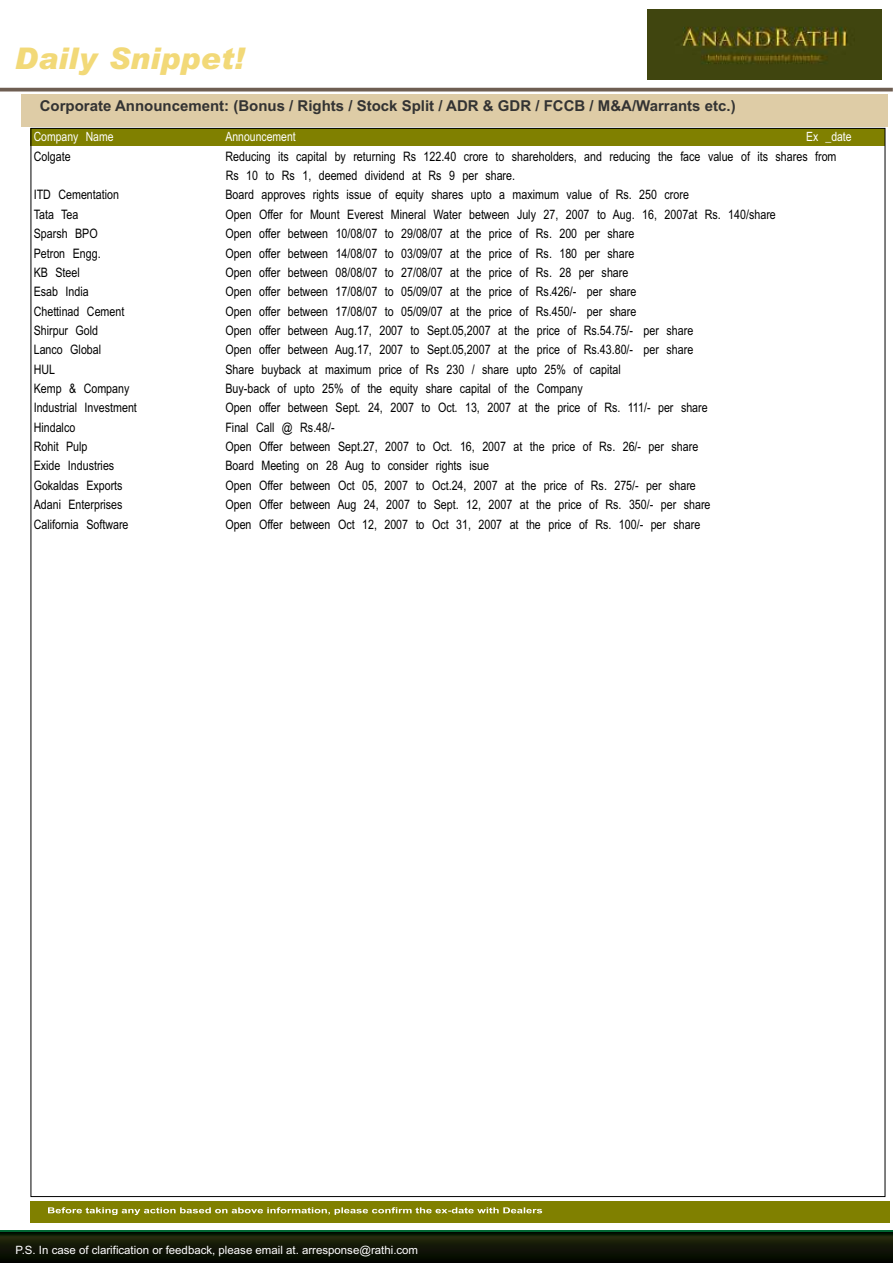
<style>
.page{position:relative;width:893px;height:1263px;background:#fff}
.page>*{position:absolute;margin:0;border:0;box-sizing:border-box;transform-origin:0 0}
.t1{font:italic 900 29.85px "Arial";letter-spacing:.005em;color:#f2d978}
.t2{font:700 15px "Arial";color:#333}
.t3{font:13.05px/19.4px "Arial Narrow";color:#000}
.t4{font:12.75px "Arial Narrow";color:#fff}
.t5{font:11.4px "Arial";color:#fff}
</style>
<div class="page">
<div style="left:31px;top:129px;width:854px;height:17px;background:#808000"></div>
<div style="left:21px;top:94px;width:866px;height:32px;background:#decca6"></div>
<div style="left:31px;top:1201px;width:858px;height:21px;background:#808000"></div>
<svg style="left:48px;top:1207px;width:494px;height:8px"></svg>
<svg style="left:0;top:1231px;width:893px;height:32px;background:#0f1807"></svg>
<hr style="left:0;top:88px;width:893px;height:3px;background:#6e5e52">
<img style="left:647px;top:9px;width:234px;height:71px">
<h1 class="t1" style="left:15px;top:47px;width:231px">Daily Snippet!</h1>
<p class="t2" style="left:40px;top:100px;width:697px">Corporate Announcement: (Bonus / Rights / Stock Split / ADR &amp; GDR / FCCB / M&amp;A/Warrants etc.)</p>
<p class="t4" style="left:34px;top:132px;width:81px">Company Name</p>
<p class="t4" style="left:225px;top:132px;width:72px">Announcement</p>
<p class="t4" style="left:806px;top:132px;width:47px">Ex _date</p>
<p class="t3" style="left:34px;top:148px;width:38px">Colgate</p>
<p class="t3" style="left:225px;top:148px;width:612px">Reducing its capital by returning Rs 122.40 crore to shareholders, and reducing the face value of its shares from<br>Rs 10 to Rs 1, deemed dividend at Rs 9 per share.</p>
<p class="t3" style="left:34px;top:186px;width:87px">ITD Cementation</p>
<p class="t3" style="left:225px;top:186px;width:465px">Board approves rights issue of equity shares upto a maximum value of Rs. 250 crore</p>
<p class="t3" style="left:34px;top:206px;width:46px">Tata Tea</p>
<p class="t3" style="left:225px;top:206px;width:552px">Open Offer for Mount Everest Mineral Water between July 27, 2007 to Aug. 16, 2007at Rs. 140/share</p>
<p class="t3" style="left:34px;top:225px;width:65px">Sparsh BPO</p>
<p class="t3" style="left:225px;top:225px;width:410px">Open offer between 10/08/07 to 29/08/07 at the price of Rs. 200 per share</p>
<p class="t3" style="left:34px;top:244px;width:68px">Petron Engg.</p>
<p class="t3" style="left:225px;top:244px;width:410px">Open offer between 14/08/07 to 03/09/07 at the price of Rs. 180 per share</p>
<p class="t3" style="left:34px;top:264px;width:48px">KB Steel</p>
<p class="t3" style="left:225px;top:264px;width:404px">Open offer between 08/08/07 to 27/08/07 at the price of Rs. 28 per share</p>
<p class="t3" style="left:34px;top:283px;width:57px">Esab India</p>
<p class="t3" style="left:225px;top:283px;width:412px">Open offer between 17/08/07 to 05/09/07 at the price of Rs.426/- per share</p>
<p class="t3" style="left:34px;top:303px;width:92px">Chettinad Cement</p>
<p class="t3" style="left:225px;top:303px;width:412px">Open offer between 17/08/07 to 05/09/07 at the price of Rs.450/- per share</p>
<p class="t3" style="left:34px;top:322px;width:66px">Shirpur Gold</p>
<p class="t3" style="left:225px;top:322px;width:469px">Open offer between Aug.17, 2007 to Sept.05,2007 at the price of Rs.54.75/- per share</p>
<p class="t3" style="left:34px;top:341px;width:69px">Lanco Global</p>
<p class="t3" style="left:225px;top:341px;width:469px">Open offer between Aug.17, 2007 to Sept.05,2007 at the price of Rs.43.80/- per share</p>
<p class="t3" style="left:34px;top:361px;width:23px">HUL</p>
<p class="t3" style="left:225px;top:361px;width:397px">Share buyback at maximum price of Rs 230 / share upto 25% of capital</p>
<p class="t3" style="left:34px;top:380px;width:97px">Kemp &amp; Company</p>
<p class="t3" style="left:225px;top:380px;width:359px">Buy-back of upto 25% of the equity share capital of the Company</p>
<p class="t3" style="left:34px;top:399px;width:105px">Industrial Investment</p>
<p class="t3" style="left:225px;top:399px;width:484px">Open offer between Sept. 24, 2007 to Oct. 13, 2007 at the price of Rs. 111/- per share</p>
<p class="t3" style="left:34px;top:419px;width:43px">Hindalco</p>
<p class="t3" style="left:225px;top:419px;width:111px">Final Call @ Rs.48/-</p>
<p class="t3" style="left:34px;top:438px;width:55px">Rohit Pulp</p>
<p class="t3" style="left:225px;top:438px;width:474px">Open Offer between Sept.27, 2007 to Oct. 16, 2007 at the price of Rs. 26/- per share</p>
<p class="t3" style="left:34px;top:457px;width:82px">Exide Industries</p>
<p class="t3" style="left:225px;top:457px;width:265px">Board Meeting on 28 Aug to consider rights isue</p>
<p class="t3" style="left:34px;top:477px;width:90px">Gokaldas Exports</p>
<p class="t3" style="left:225px;top:477px;width:472px">Open Offer between Oct 05, 2007 to Oct.24, 2007 at the price of Rs. 275/- per share</p>
<p class="t3" style="left:34px;top:496px;width:90px">Adani Enterprises</p>
<p class="t3" style="left:225px;top:496px;width:487px">Open Offer between Aug 24, 2007 to Sept. 12, 2007 at the price of Rs. 350/- per share</p>
<p class="t3" style="left:34px;top:515px;width:96px">California Software</p>
<p class="t3" style="left:225px;top:515px;width:476px">Open Offer between Oct 12, 2007 to Oct 31, 2007 at the price of Rs. 100/- per share</p>
<p class="t5" style="left:16px;top:1245px;width:404px">P.S. In case of clarification or feedback, please email at. arresponse@rathi.com</p>
</div>
